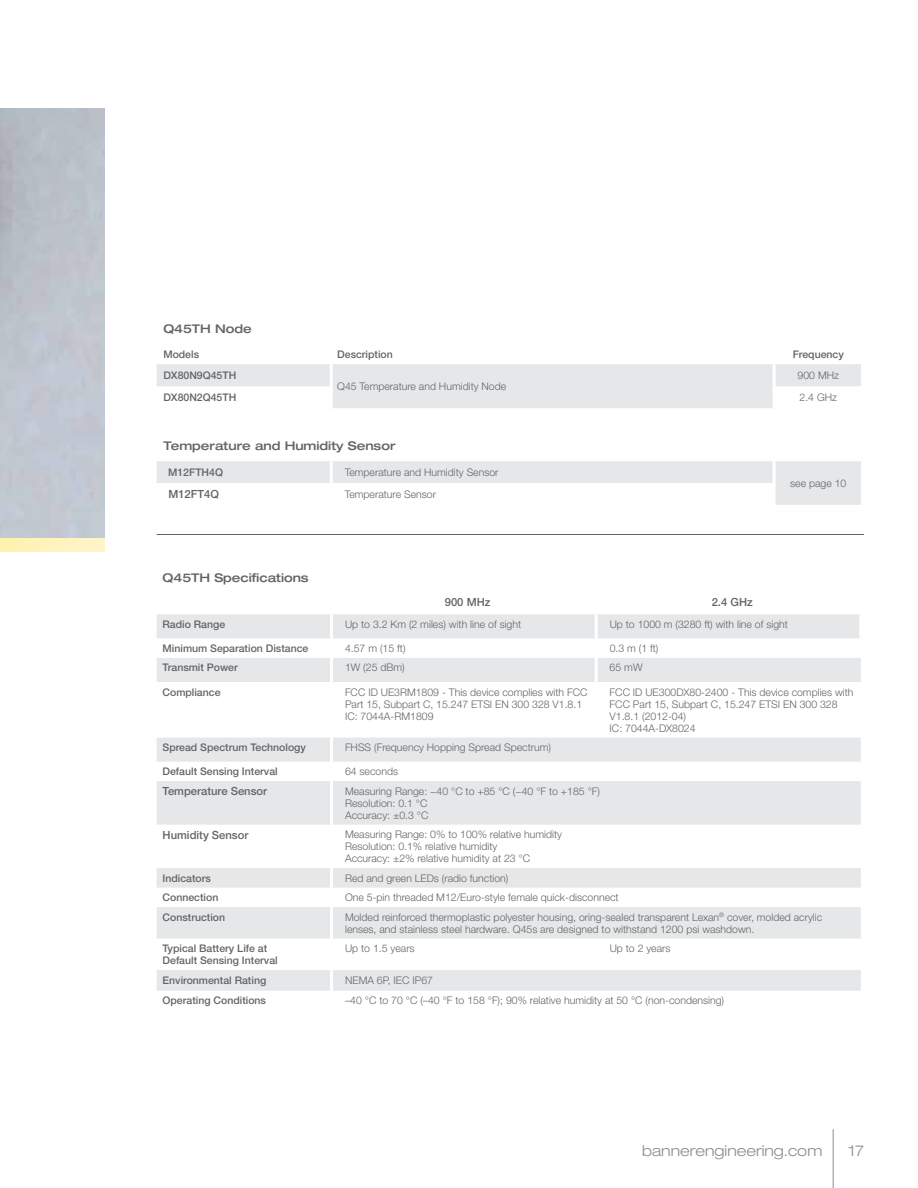
<style>
.page{position:relative;width:918px;height:1188px;background:#fff}
.page>*{position:absolute;margin:0;border:0;box-sizing:border-box;transform-origin:0 0}
.t1{font:300 expanded 15px "Helvetica Neue LT Pro";color:#8a8c8e}
.t2{font:500 expanded 12px "Helvetica Neue LT Pro";color:#636466}
.t3{font:500 11.25px "Helvetica Neue LT Pro";color:#636466}
.t4{font:300 10.5px/12px "Helvetica Neue LT Pro";color:#636466}
.t5{font:500 10.5px/12px "Helvetica Neue LT Pro";color:#636466}
</style>
<div class="page">
<hr style="left:833px;top:1129px;width:1px;height:59px;background:#8a8c8e">
<div style="left:157px;top:614px;width:702px;height:24px;background:#e6e7e8"></div>
<svg style="left:157px;top:658px;width:704px;height:333px"></svg>
<hr style="left:330px;top:614px;width:3px;height:24px;background:#fff">
<hr style="left:330px;top:658px;width:3px;height:24px;background:#fff">
<hr style="left:330px;top:682px;width:3px;height:56px;background:#fff">
<hr style="left:330px;top:738px;width:3px;height:24px;background:#fff">
<hr style="left:330px;top:762px;width:3px;height:19px;background:#fff">
<hr style="left:330px;top:781px;width:3px;height:44px;background:#fff">
<hr style="left:330px;top:825px;width:3px;height:43px;background:#fff">
<hr style="left:330px;top:868px;width:3px;height:20px;background:#fff">
<hr style="left:330px;top:888px;width:3px;height:19px;background:#fff">
<hr style="left:330px;top:907px;width:3px;height:32px;background:#fff">
<hr style="left:330px;top:939px;width:3px;height:31px;background:#fff">
<hr style="left:330px;top:970px;width:3px;height:21px;background:#fff">
<hr style="left:595px;top:614px;width:3px;height:24px;background:#fff">
<hr style="left:595px;top:658px;width:3px;height:24px;background:#fff">
<hr style="left:157px;top:534px;width:707px;height:1px;background:#636466">
<svg style="left:157px;top:364px;width:704px;height:44px"></svg>
<hr style="left:330px;top:364px;width:3px;height:22px;background:#fff">
<hr style="left:773px;top:364px;width:3px;height:22px;background:#fff">
<hr style="left:330px;top:386px;width:3px;height:22px;background:#fff">
<hr style="left:773px;top:386px;width:3px;height:22px;background:#fff">
<svg style="left:157px;top:461px;width:704px;height:44px"></svg>
<hr style="left:330px;top:461px;width:3px;height:22px;background:#fff">
<hr style="left:773px;top:461px;width:3px;height:22px;background:#fff">
<hr style="left:330px;top:483px;width:3px;height:22px;background:#fff">
<hr style="left:773px;top:483px;width:3px;height:22px;background:#fff">
<p class="t2" style="left:163px;top:321px;width:90px">Q45TH Node</p>
<p class="t5" style="left:163px;top:348px;width:37px">Models</p>
<p class="t5" style="left:337px;top:348px;width:57px">Description</p>
<p class="t5" style="left:793px;top:348px;width:53px">Frequency</p>
<p class="t5" style="left:163px;top:369px;width:74px">DX80N9Q45TH</p>
<p class="t4" style="left:337px;top:380px;width:171px">Q45 Temperature and Humidity Node</p>
<p class="t4" style="left:798px;top:369px;width:43px">900 MHz</p>
<p class="t5" style="left:163px;top:391px;width:74px">DX80N2Q45TH</p>
<p class="t4" style="left:800px;top:391px;width:39px">2.4 GHz</p>
<p class="t2" style="left:163px;top:439px;width:234px">Temperature and Humidity Sensor</p>
<p class="t5" style="left:168px;top:466px;width:56px">M12FTH4Q</p>
<p class="t4" style="left:345px;top:466px;width:155px">Temperature and Humidity Sensor</p>
<p class="t4" style="left:790px;top:477px;width:58px">see page 10</p>
<p class="t3" style="left:168px;top:487px;width:52px">M12FT4Q</p>
<p class="t4" style="left:345px;top:488px;width:93px">Temperature Sensor</p>
<p class="t2" style="left:163px;top:571px;width:148px">Q45TH Specifications</p>
<p class="t3" style="left:445px;top:596px;width:47px">900 MHz</p>
<p class="t3" style="left:712px;top:596px;width:43px">2.4 GHz</p>
<p class="t5" style="left:163px;top:618px;width:64px">Radio Range</p>
<p class="t4" style="left:345px;top:618px;width:178px">Up to 3.2 Km (2 miles) with line of sight</p>
<p class="t4" style="left:610px;top:618px;width:180px">Up to 1000 m (3280 ft) with line of sight</p>
<p class="t5" style="left:163px;top:642px;width:147px">Minimum Separation Distance</p>
<p class="t4" style="left:345px;top:642px;width:62px">4.57 m (15 ft)</p>
<p class="t4" style="left:610px;top:642px;width:50px">0.3 m (1 ft)</p>
<p class="t5" style="left:163px;top:662px;width:77px">Transmit Power</p>
<p class="t4" style="left:345px;top:661px;width:61px">1W (25 dBm)</p>
<p class="t4" style="left:610px;top:661px;width:34px">65 mW</p>
<p class="t5" style="left:163px;top:686px;width:59px">Compliance</p>
<p class="t4" style="left:345px;top:686px;width:244px">FCC ID UE3RM1809 - This device complies with FCC<br>Part 15, Subpart C, 15.247 ETSI EN 300 328 V1.8.1<br>IC: 7044A-RM1809</p>
<p class="t4" style="left:610px;top:686px;width:245px">FCC ID UE300DX80-2400 - This device complies with<br>FCC Part 15, Subpart C, 15.247 ETSI EN 300 328<br>V1.8.1 (2012-04)<br>IC: 7044A-DX8024</p>
<p class="t5" style="left:163px;top:741px;width:145px">Spread Spectrum Technology</p>
<p class="t4" style="left:345px;top:741px;width:207px">FHSS (Frequency Hopping Spread Spectrum)</p>
<p class="t5" style="left:163px;top:765px;width:117px">Default Sensing Interval</p>
<p class="t4" style="left:345px;top:765px;width:55px">64 seconds</p>
<p class="t3" style="left:163px;top:784px;width:106px">Temperature Sensor</p>
<p class="t4" style="left:345px;top:785px;width:257px">Measuring Range: −40 °C to +85 °C (−40 °F to +185 °F)<br>Resolution: 0.1 °C<br>Accuracy: ±0.3 °C</p>
<p class="t3" style="left:163px;top:828px;width:87px">Humidity Sensor</p>
<p class="t4" style="left:345px;top:828px;width:219px">Measuring Range: 0% to 100% relative humidity<br>Resolution: 0.1% relative humidity<br>Accuracy: ±2% relative humidity at 23 °C</p>
<p class="t5" style="left:163px;top:872px;width:50px">Indicators</p>
<p class="t4" style="left:345px;top:872px;width:165px">Red and green LEDs (radio function)</p>
<p class="t5" style="left:163px;top:891px;width:57px">Connection</p>
<p class="t4" style="left:345px;top:891px;width:275px">One 5-pin threaded M12/Euro-style female quick-disconnect</p>
<p class="t5" style="left:163px;top:911px;width:64px">Construction</p>
<p class="t4" style="left:345px;top:911px;width:479px">Molded reinforced thermoplastic polyester housing, oring-sealed transparent Lexan<sup>®</sup> cover, molded acrylic lenses, and stainless steel hardware. Q45s are designed to withstand 1200 psi washdown.</p>
<p class="t5" style="left:163px;top:942px;width:117px">Typical Battery Life at<br>Default Sensing Interval</p>
<p class="t4" style="left:345px;top:942px;width:71px">Up to 1.5 years</p>
<p class="t4" style="left:610px;top:942px;width:62px">Up to 2 years</p>
<p class="t5" style="left:163px;top:974px;width:105px">Environmental Rating</p>
<p class="t4" style="left:345px;top:974px;width:90px">NEMA 6P, IEC IP67</p>
<p class="t5" style="left:163px;top:994px;width:105px">Operating Conditions</p>
<p class="t4" style="left:345px;top:994px;width:381px">–40 °C to 70 °C (–40 °F to 158 °F); 90% relative humidity at 50 °C (non-condensing)</p>
<h1 class="t1" style="left:642px;top:1142px;width:182px">bannerengineering.com</h1>
<h1 class="t1" style="left:849px;top:1142px;width:17px">17</h1>
</div>
